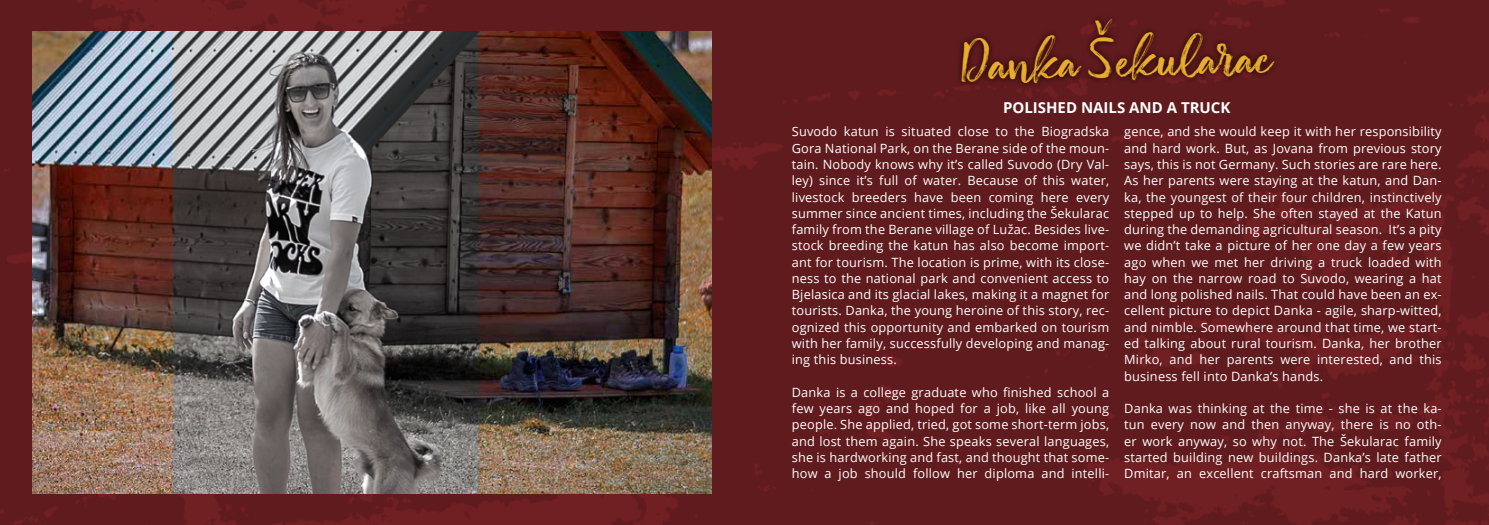
<style>
.page{position:relative;width:1489px;height:525px;background:#fff}
.page>*{position:absolute;margin:0;border:0;box-sizing:border-box;transform-origin:0 0}
.t1{font:30px "Basting Brush";color:#e9ac2d}
.t2{font:700 15px "Open Sans";color:#fff}
.t3{font:12.75px/16.2px "Open Sans";letter-spacing:.015em;color:#fff;text-align:justify}
</style>
<div class="page">
<img style="left:0;top:0;width:1488px;height:524px">
<div style="left:955px;top:13px;width:324px;height:76px;background:#000;opacity:.85"></div>
<img style="left:33px;top:31px;width:678px;height:462px">
<img style="left:174px;top:31px;width:304px;height:462px">
<h1 class="t1" style="left:961px;top:51px;width:312px;rotate:-1deg">Danka Šekularac</h1>
<p class="t2" style="left:1002px;top:97px;width:229px">POLISHED NAILS AND A TRUCK</p>
<p class="t3" style="left:791px;top:123px;width:319px">Suvodo katun is situated close to the Biogradska Gora National Park, on the Berane side of the moun&shy;tain. Nobody knows why it’s called Suvodo (Dry Val&shy;ley) since it’s full of water. Because of this water, livestock breeders have been coming here every summer since ancient times, including the Šekularac family from the Berane village of Lužac. Besides live&shy;stock breeding the katun has also become import&shy;ant for tourism. The location is prime, with its close&shy;ness to the national park and convenient access to Bjelasica and its glacial lakes, making it a magnet for tourists. Danka, the young heroine of this story, rec&shy;ognized this opportunity and embarked on tourism with her family, successfully developing and manag&shy;ing this business.</p>
<p class="t3" style="left:791px;top:383px;width:319px">Danka is a college graduate who finished school a few years ago and hoped for a job, like all young people. She applied, tried, got some short-term jobs, and lost them again. She speaks several languages, she is hardworking and fast, and thought that some&shy;how a job should follow her diploma and intelli-</p>
<p class="t3" style="left:1124px;top:123px;width:319px">gence, and she would keep it with her responsibility and hard work. But, as Jovana from previous story says, this is not Germany. Such stories are rare here.<br>As her parents were staying at the katun, and Dan&shy;ka, the youngest of their four children, instinctively stepped up to help. She often stayed at the Katun during the demanding agricultural season. It’s a pity we didn’t take a picture of her one day a few years ago when we met her driving a truck loaded with hay on the narrow road to Suvodo, wearing a hat and long polished nails. That could have been an ex&shy;cellent picture to depict Danka - agile, sharp-witted, and nimble. Somewhere around that time, we start&shy;ed talking about rural tourism. Danka, her brother Mirko, and her parents were interested, and this business fell into Danka’s hands.</p>
<p class="t3" style="left:1124px;top:399px;width:319px">Danka was thinking at the time - she is at the ka&shy;tun every now and then anyway, there is no oth&shy;er work anyway, so why not. The Šekularac family started building new buildings. Danka’s late father Dmitar, an excellent craftsman and hard worker,</p>
</div>
